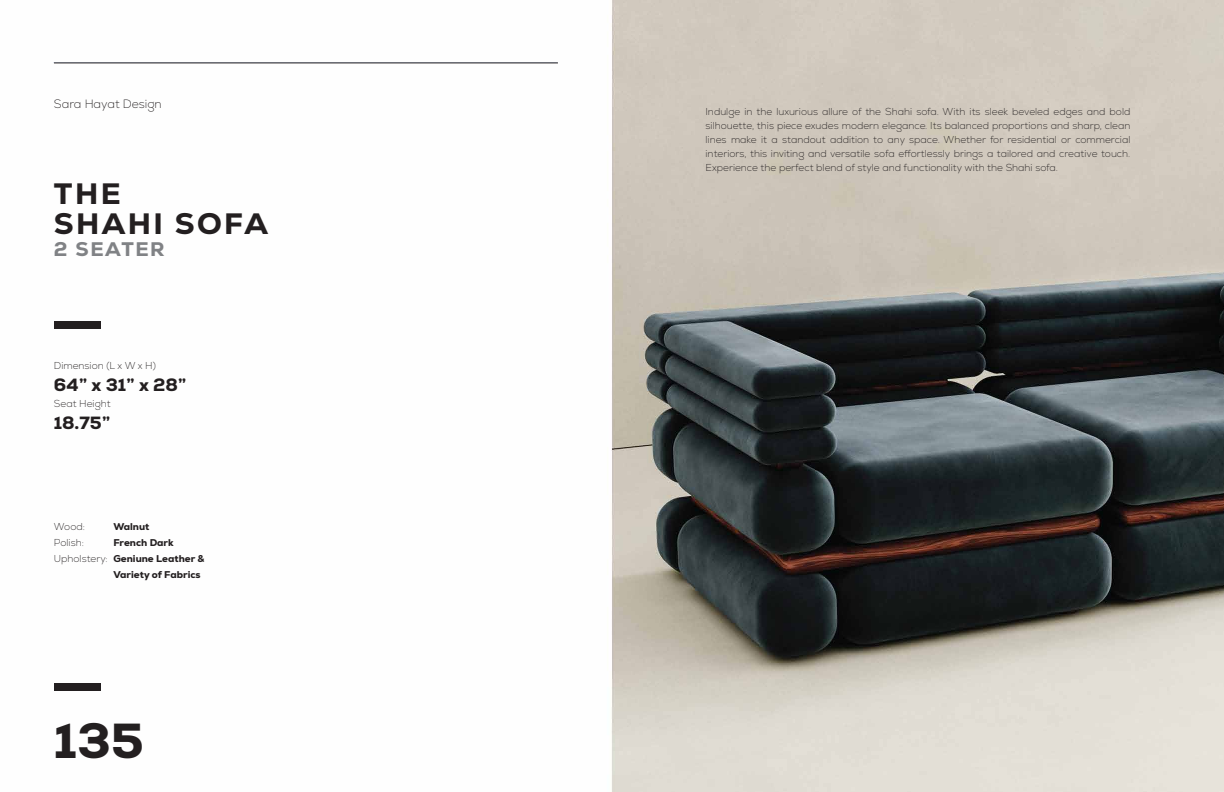
<style>
.page{position:relative;width:1224px;height:792px;background:#fff}
.page>*{position:absolute;margin:0;border:0;box-sizing:border-box;transform-origin:0 0}
.t1{font:800 50px "Nexa";color:#231f20}
.t2{font:800 30px/30px "Nexa";letter-spacing:.08em;color:#231f20}
.t3{font:800 20px "Nexa";letter-spacing:.08em;color:#808285}
.t4{font:800 18px "Nexa";color:#231f20}
.t5{font:200 12px "Nexa";color:#231f20}
.t6{font:200 10px/14px "Nexa";color:#231f20;text-align:justify}
.t7{font:800 10px "Nexa";color:#231f20}
.s1{font-weight:200}
</style>
<div class="page">
<img style="left:53px;top:0;width:1171px;height:792px">
<div style="left:54px;top:321px;width:47px;height:8px;background:#231f20"></div>
<div style="left:54px;top:684px;width:47px;height:7px;background:#231f20"></div>
<hr style="left:54px;top:62px;width:504px;height:1px;background:#231f20">
<p class="t5" style="left:54px;top:96px;width:109px">Sara Hayat Design</p>
<h2 class="t2" style="left:54px;top:179px;width:216px">THE<br>SHAHI SOFA</h2>
<h3 class="t3" style="left:54px;top:236px;width:112px">2 SEATER</h3>
<p class="t6" style="left:54px;top:359px;width:104px">Dimension (L x W x H)</p>
<h3 class="t4" style="left:54px;top:374px;width:134px">64” x 31” x 28”</h3>
<p class="t6" style="left:54px;top:397px;width:58px">Seat Height</p>
<h3 class="t4" style="left:54px;top:412px;width:58px">18.75”</h3>
<p class="t6" style="left:54px;top:520px;width:32px">Wood:</p>
<p class="t7" style="left:113px;top:520px;width:38px">Walnut</p>
<p class="t6" style="left:54px;top:536px;width:31px">Polish:</p>
<p class="t7" style="left:113px;top:536px;width:62px">French Dark</p>
<p class="t7" style="left:54px;top:552px;width:152px"><span class="s1">Upholstery:</span> Geniune Leather &amp;</p>
<p class="t7" style="left:113px;top:568px;width:89px">Variety of Fabrics</p>
<h1 class="t1" style="left:54px;top:708px;width:91px">135</h1>
<p class="t6" style="left:706px;top:105px;width:426px">Indulge in the luxurious allure of the Shahi sofa. With its sleek beveled edges and bold silhouette, this piece exudes modern elegance. Its balanced proportions and sharp, clean lines make it a standout addition to any space. Whether for residential or commercial interiors, this inviting and versatile sofa effortlessly brings a tailored and creative touch.<br>Experience the perfect blend of style and functionality with the Shahi sofa.</p>
</div>
